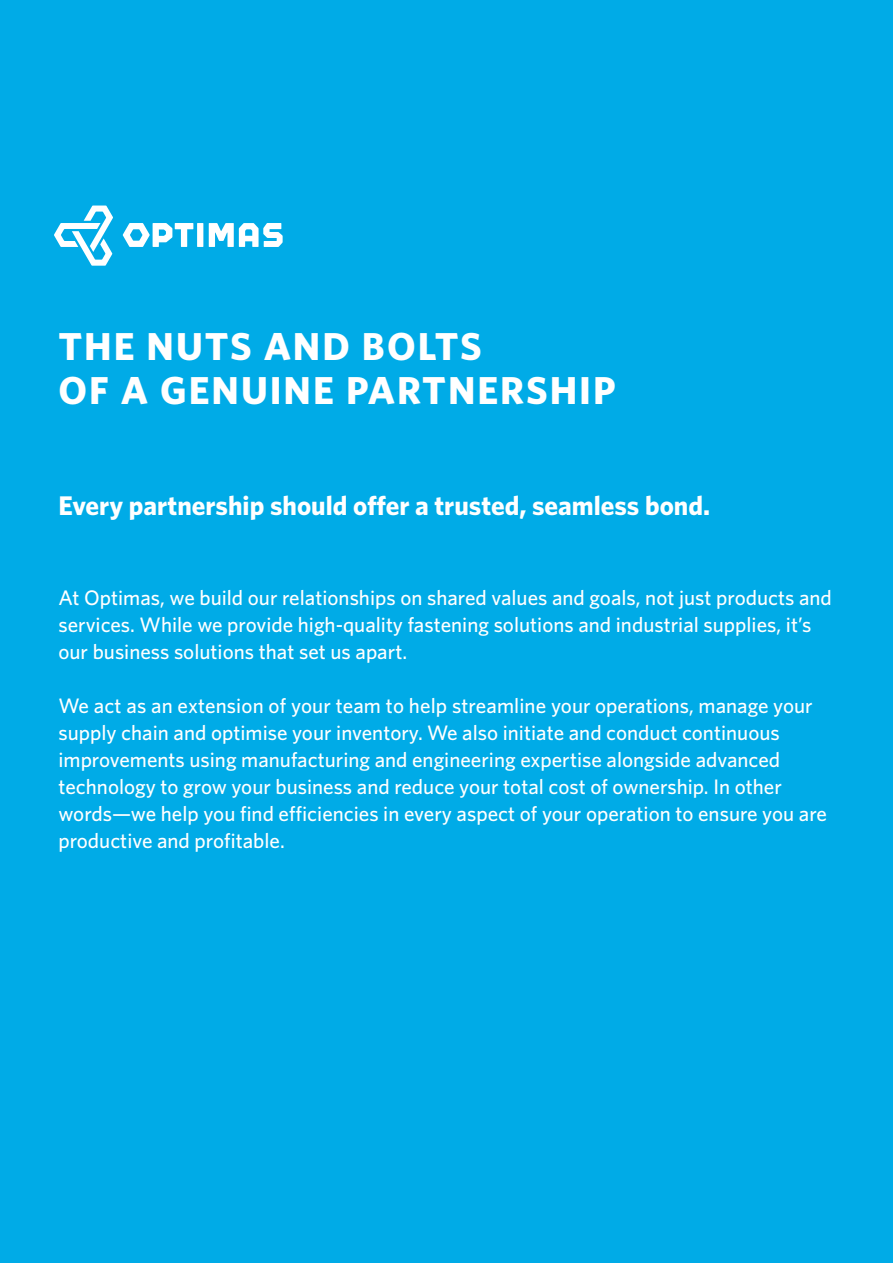
<style>
.page{position:relative;width:893px;height:1263px;background:#00abe7}
.page>*{position:absolute;margin:0;border:0;box-sizing:border-box;transform-origin:0 0}
.t1{font:700 39px/43.5px "Whitney";letter-spacing:.05em;color:#fff}
.t2{font:700 27px "Whitney";color:#fff}
.t3{font:500 21px/27px "Whitney";color:#fff}
</style>
<div class="page">
<svg style="left:123px;top:223px;width:70px;height:24px"></svg>
<div style="left:197px;top:223px;width:6px;height:24px;background:#fff"></div>
<svg style="left:209px;top:223px;width:74px;height:24px"></svg>
<svg style="left:54px;top:206px;width:59px;height:60px"></svg>
<p class="t1" style="left:58px;top:324px;width:558px">THE NUTS AND BOLTS<br>OF A GENUINE PARTNERSHIP</p>
<p class="t2" style="left:58px;top:487px;width:653px">Every partnership should offer a trusted, seamless bond.</p>
<p class="t3" style="left:58px;top:584px;width:775px">At Optimas, we build our relationships on shared values and goals, not just products and services. While we provide high-quality fastening solutions and industrial supplies, it’s our business solutions that set us apart.</p>
<p class="t3" style="left:58px;top:692px;width:770px">We act as an extension of your team to help streamline your operations, manage your supply chain and optimise your inventory. We also initiate and conduct continuous improvements using manufacturing and engineering expertise alongside advanced technology to grow your business and reduce your total cost of ownership. In other words—we help you find efficiencies in every aspect of your operation to ensure you are productive and profitable.</p>
</div>
